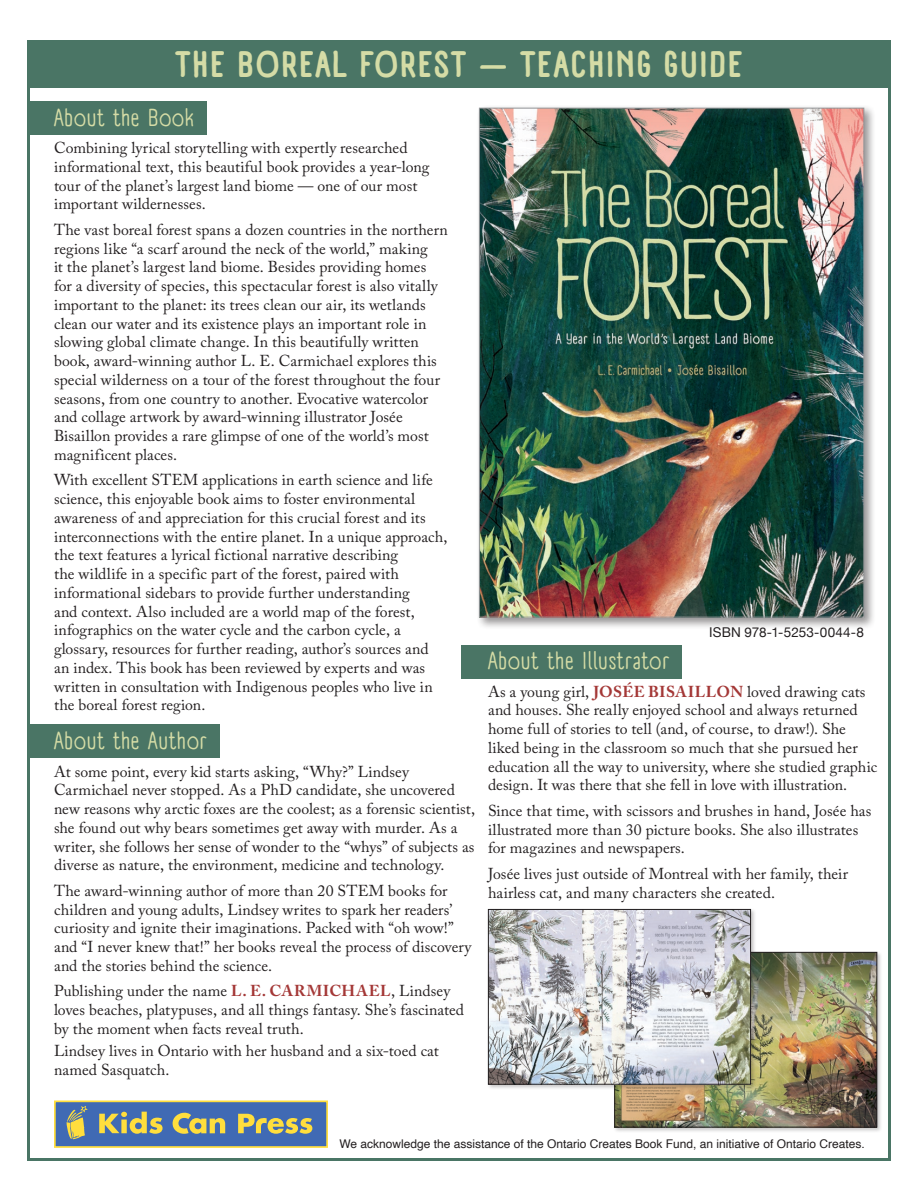
<style>
.page{position:relative;width:918px;height:1188px;background:#fff}
.page>*{position:absolute;margin:0;border:0;box-sizing:border-box;transform-origin:0 0}
.t1{font:700 36px "Panforte Pro";letter-spacing:.05em;color:#d5dca6}
.H1_-_title{font:24px "Panforte Pro";letter-spacing:.035em;color:#d5dca6}
.body-copy-more-space{font:15.75px/18.8px "Adobe Caslon Pro";letter-spacing:.005em;color:#231f20}
.body-copy{font:15.75px/18.8px "Adobe Caslon Pro";letter-spacing:.005em;color:#231f20}
.isbn{font:13.5px "Helvetica Neue";letter-spacing:.01em;color:#231f20}
.fine-print{font:12px "Helvetica";color:#231f20}
.s1{font-weight:700;color:#a43837}
</style>
<div class="page">
<div style="left:27px;top:101px;width:180px;height:34px;background:#4a7565"></div>
<div style="left:27px;top:725px;width:192px;height:33px;background:#4a7565"></div>
<div style="left:461px;top:645px;width:221px;height:33px;background:#4a7565"></div>
<div style="left:613px;top:951px;width:270px;height:182px;background:#231f20;opacity:.25"></div>
<img style="left:616px;top:954px;width:259px;height:172px">
<div style="left:614px;top:952px;width:263px;height:176px;border:1px solid #231f20"></div>
<div style="left:487px;top:908px;width:269px;height:183px;background:#231f20;opacity:.25"></div>
<img style="left:490px;top:911px;width:259px;height:172px">
<div style="left:488px;top:909px;width:263px;height:176px;border:1px solid #231f20"></div>
<div style="left:55px;top:1101px;width:272px;height:46px;background:#406ab4"></div>
<div style="left:54px;top:1100px;width:274px;height:48px;border:2px solid #ffde3d"></div>
<svg style="left:66px;top:1106px;width:22px;height:33px"></svg>
<svg style="left:99px;top:1112px;width:64px;height:22px"></svg>
<svg style="left:173px;top:1113px;width:52px;height:21px"></svg>
<svg style="left:238px;top:1114px;width:74px;height:20px"></svg>
<img style="left:478px;top:107px;width:395px;height:520px">
<div style="left:27px;top:40px;width:864px;height:48px;background:#4a7565"></div>
<h1 class="t1" style="left:175px;top:39px;width:569px">THE BOREAL FOREST — TEACHING GUIDE</h1>
<h1 class="H1_-_title" style="left:54px;top:100px;width:142px">About the Book</h1>
<p class="body-copy-more-space" style="left:54px;top:138px;width:377px">Combining lyrical storytelling with expertly researched informational text, this beautiful book provides a year-long tour of the planet’s largest land biome — one of our most important wildernesses.</p>
<p class="body-copy-more-space" style="left:54px;top:220px;width:395px">The vast boreal forest spans a dozen countries in the northern regions like “a scarf around the neck of the world,” making<br>it the planet’s largest land biome. Besides providing homes for a diversity of species, this spectacular forest is also vitally important to the planet: its trees clean our air, its wetlands clean our water and its existence plays an important role in slowing global climate change. In this beautifully written book, award-winning author L. E. Carmichael explores this special wilderness on a tour of the forest throughout the four seasons, from one country to another. Evocative watercolor and collage artwork by award-winning illustrator Josée Bisaillon provides a rare glimpse of one of the world’s most magnificent places.</p>
<p class="body-copy" style="left:54px;top:471px;width:395px">With excellent STEM applications in earth science and life science, this enjoyable book aims to foster environmental awareness of and appreciation for this crucial forest and its interconnections with the entire planet. In a unique approach, the text features a lyrical fictional narrative describing<br>the wildlife in a specific part of the forest, paired with informational sidebars to provide further understanding<br>and context. Also included are a world map of the forest, infographics on the water cycle and the carbon cycle, a glossary, resources for further reading, author’s sources and an index. This book has been reviewed by experts and was written in consultation with Indigenous peoples who live in the boreal forest region.</p>
<h1 class="H1_-_title" style="left:54px;top:723px;width:154px">About the Author</h1>
<p class="body-copy-more-space" style="left:54px;top:762px;width:423px">At some point, every kid starts asking, “Why?” Lindsey Carmichael never stopped. As a PhD candidate, she uncovered new reasons why arctic foxes are the coolest; as a forensic scientist, she found out why bears sometimes get away with murder. As a writer, she follows her sense of wonder to the “whys” of subjects as diverse as nature, the environment, medicine and technology.</p>
<p class="body-copy-more-space" style="left:54px;top:881px;width:419px">The award-winning author of more than 20 STEM books for children and young adults, Lindsey writes to spark her readers’ curiosity and ignite their imaginations. Packed with “oh wow!” and “I never knew that!” her books reveal the process of discovery and the stories behind the science.</p>
<p class="body-copy" style="left:54px;top:982px;width:412px">Publishing under the name <span class="s1">L. E. CARMICHAEL</span>, Lindsey loves beaches, platypuses, and all things fantasy. She’s fascinated by the moment when facts reveal truth.</p>
<p class="body-copy" style="left:54px;top:1041px;width:386px">Lindsey lives in Ontario with her husband and a six-toed cat named Sasquatch.</p>
<p class="isbn" style="left:709px;top:623px;width:156px">ISBN 978-1-5253-0044-8</p>
<h1 class="H1_-_title" style="left:488px;top:643px;width:183px">About the Illustrator</h1>
<p class="body-copy-more-space" style="left:488px;top:682px;width:391px">As a young girl, <span class="s1">JOSÉE BISAILLON</span> loved drawing cats and houses. She really enjoyed school and always returned home full of stories to tell (and, of course, to draw!). She liked being in the classroom so much that she pursued her education all the way to university, where she studied graphic design. It was there that she fell in love with illustration.</p>
<p class="body-copy-more-space" style="left:488px;top:801px;width:385px">Since that time, with scissors and brushes in hand, Josée has illustrated more than 30 picture books. She also illustrates for magazines and newspapers.</p>
<p class="body-copy" style="left:488px;top:864px;width:362px">Josée lives just outside of Montreal with her family, their hairless cat, and many characters she created.</p>
<p class="fine-print" style="left:339px;top:1134px;width:527px">We acknowledge the assistance of the Ontario Creates Book Fund, an initiative of Ontario Creates.</p>
</div>
